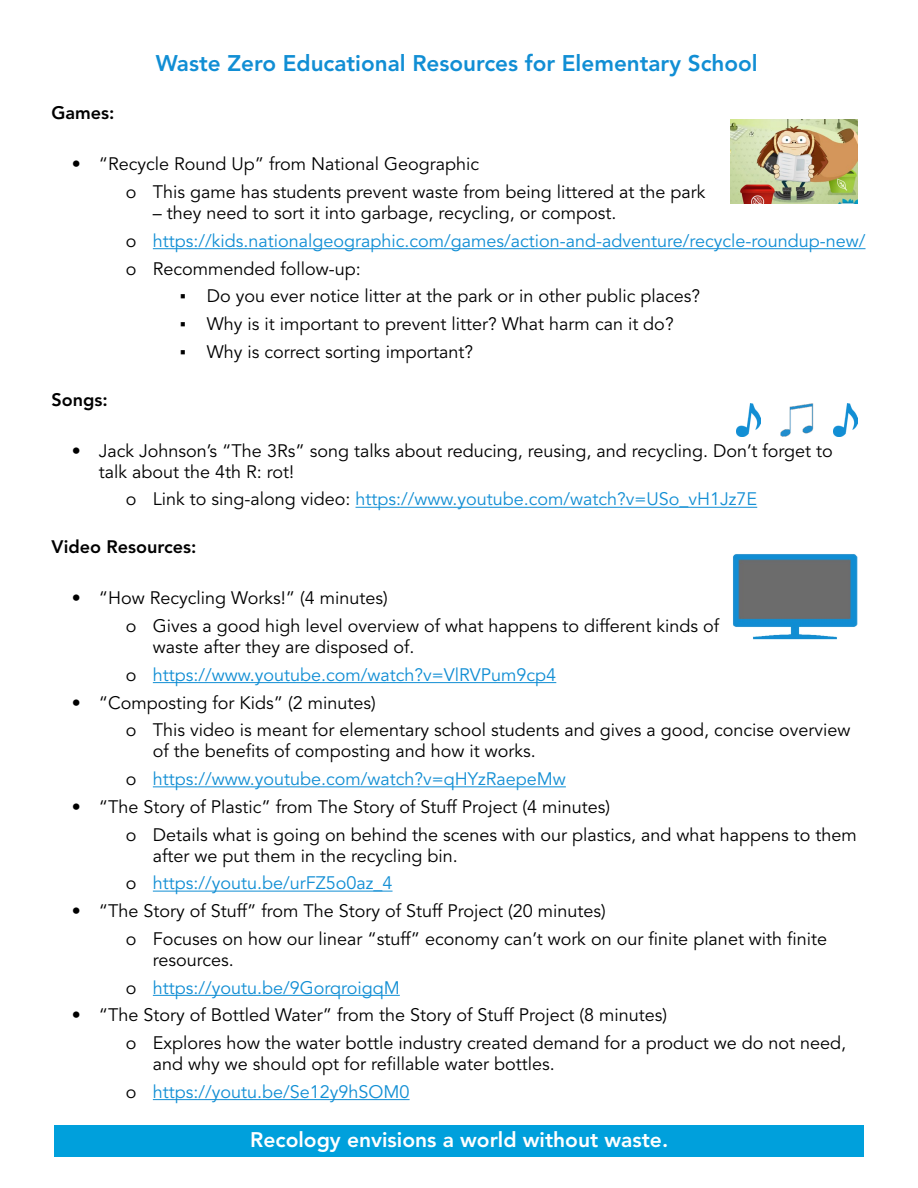
<style>
.page{position:relative;width:918px;height:1188px;background:#fff}
.page>*{position:absolute;margin:0;border:0;box-sizing:border-box;transform-origin:0 0}
.t1{font:800 22.5px "Avenir LT Std";color:#118ed4}
.t2{font:800 21px "Avenir LT Std";color:#fff}
.t3{font:18px/27.8px "Avenir LT Std";color:#000}
.t4{font:18px/27.8px "Avenir LT Std";color:#118ed4}
.t5{font:800 18px "Avenir LT Std";color:#000}
.s1{color:#000}
.s2{font-family:"Calibri"}
.s3{color:#118ed4}
</style>
<div class="page">
<div style="left:55px;top:1125px;width:809px;height:32px;background:#00a0dc"></div>
<hr style="left:153px;top:248px;width:713px;height:1px;background:#118ed4">
<img style="left:730px;top:119px;width:127px;height:85px">
<hr style="left:356px;top:507px;width:401px;height:1px;background:#118ed4">
<img style="left:781px;top:404px;width:32px;height:33px">
<img style="left:737px;top:404px;width:24px;height:32px">
<img style="left:833px;top:404px;width:25px;height:32px">
<hr style="left:153px;top:682px;width:403px;height:1px;background:#118ed4">
<hr style="left:153px;top:786px;width:413px;height:1px;background:#118ed4">
<hr style="left:153px;top:891px;width:240px;height:1px;background:#118ed4">
<hr style="left:153px;top:995px;width:247px;height:1px;background:#118ed4">
<hr style="left:153px;top:1099px;width:257px;height:1px;background:#118ed4">
<img style="left:733px;top:554px;width:125px;height:86px">
<p class="t1" style="left:156px;top:50px;width:603px">Waste Zero Educational Resources for Elementary School</p>
<p class="t5" style="left:52px;top:102px;width:64px">Games:</p>
<p class="t3" style="left:126px;top:151px;width:581px;text-indent:-54px">• “Recycle Round Up” from National Geographic<br>o This game has students prevent waste from being littered at the park</p>
<p class="t4" style="left:126px;top:200px;width:741px;text-indent:27px"><span class="s1">– they need to sort it into garbage, recycling, or compost.<br>o</span> https://kids.nationalgeographic.com/games/action-and-adventure/recycle-roundup-new/ <span class="s1">o Recommended follow-up:</span></p>
<p class="t3" style="left:180px;top:283px;width:522px"><span class="s2">▪</span> Do you ever notice litter at the park or in other public places?</p>
<p class="t3" style="left:180px;top:311px;width:495px"><span class="s2">▪</span> Why is it important to prevent litter? What harm can it do?</p>
<p class="t3" style="left:180px;top:338px;width:295px"><span class="s2">▪</span> Why is correct sorting important?</p>
<p class="t5" style="left:52px;top:389px;width:58px">Songs:</p>
<p class="t3" style="left:99px;top:441px;width:735px;line-height:21px;text-indent:-27px">• Jack Johnson’s “The 3Rs” song talks about reducing, reusing, and recycling. Don’t forget to talk about the 4th R: rot!</p>
<p class="t4" style="left:126px;top:486px;width:633px"><span class="s1">o Link to sing-along video:</span> https://www.youtube.com/watch?v=USo_vH1Jz7E</p>
<p class="t5" style="left:52px;top:536px;width:146px">Video Resources:</p>
<p class="t3" style="left:126px;top:585px;width:595px;text-indent:-54px">• “How Recycling Works!” (4 minutes)<br>o Gives a good high level overview of what happens to different kinds of</p>
<p class="t4" style="left:126px;top:634px;width:432px;text-indent:27px"><span class="s1">waste after they are disposed of.<br>o</span> https://www.youtube.com/watch?v=VlRVPum9cp4</p>
<p class="t3" style="left:126px;top:689px;width:726px;text-indent:-54px">• “Composting for Kids” (2 minutes)<br>o This video is meant for elementary school students and gives a good, concise overview</p>
<p class="t4" style="left:126px;top:738px;width:442px;text-align:center"><span class="s1">of the benefits of composting and how it works.<br>o</span> https://www.youtube.com/watch?v=qHYzRaepeMw</p>
<p class="t3" style="left:126px;top:793px;width:732px;text-indent:-54px">• “The Story of Plastic” from The Story of Stuff Project (4 minutes)<br>o Details what is going on behind the scenes with our plastics, and what happens to them</p>
<p class="t3" style="left:126px;top:842px;width:333px;text-indent:27px">after we put them in the recycling bin. o <span class="s3">https://youtu.be/urFZ5o0az_4</span></p>
<p class="t3" style="left:126px;top:898px;width:703px;text-indent:-54px">• “The Story of Stuff” from The Story of Stuff Project (20 minutes)<br>o Focuses on how our linear “stuff” economy can’t work on our finite planet with finite</p>
<p class="t4" style="left:126px;top:946px;width:275px;text-indent:27px"><span class="s1">resources.<br>o</span> https://youtu.be/9GorqroigqM</p>
<p class="t3" style="left:126px;top:1002px;width:722px;text-indent:-54px">• “The Story of Bottled Water” from the Story of Stuff Project (8 minutes)<br>o Explores how the water bottle industry created demand for a product we do not need,</p>
<p class="t3" style="left:126px;top:1051px;width:430px;text-indent:27px">and why we should opt for refillable water bottles. o <span class="s3">https://youtu.be/Se12y9hSOM0</span></p>
<p class="t2" style="left:250px;top:1128px;width:419px">Recology envisions a world without waste.</p>
</div>
